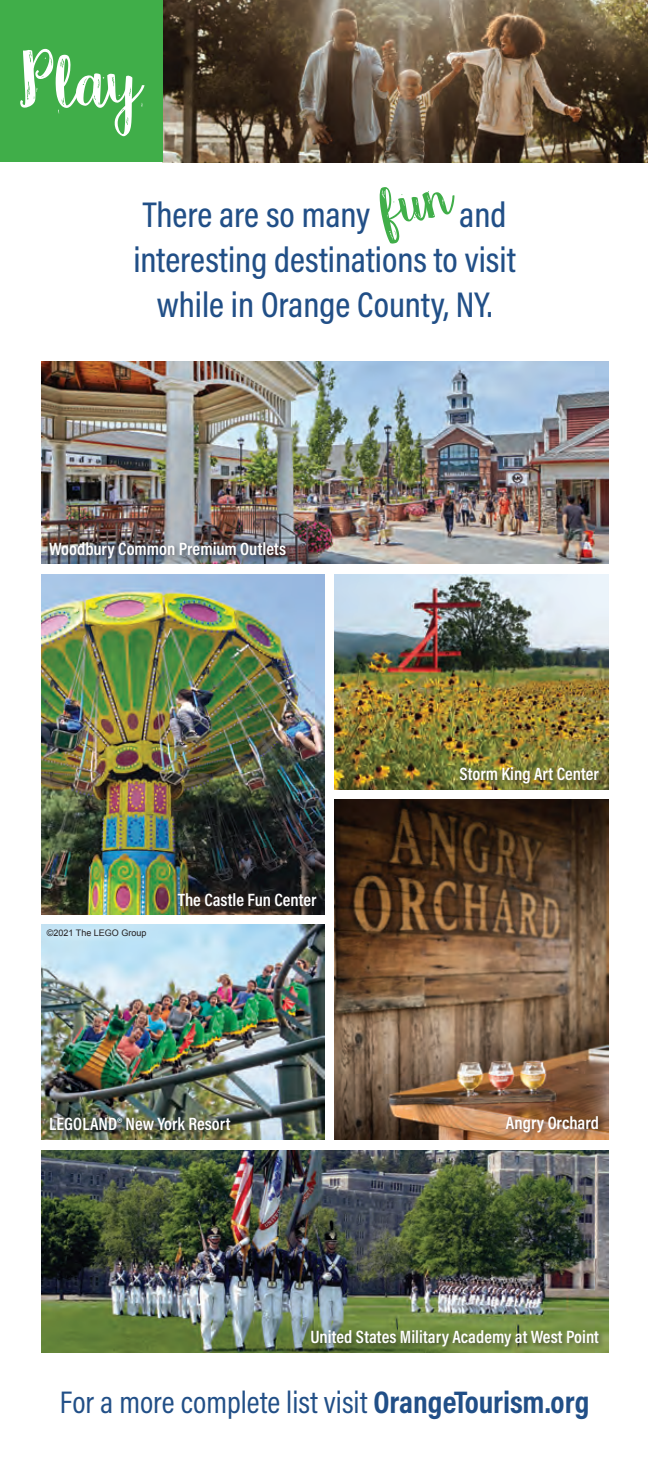
<style>
.page{position:relative;width:648px;height:1459px;background:#fff}
.page>*{position:absolute;margin:0;border:0;box-sizing:border-box;transform-origin:0 0}
.t1{font:74.25px "Country Chic";color:#fff}
.t2{font:500 36px "Acumin Pro Cond";color:#214f87}
.t3{font:31.5px "Acumin Pro Cond";color:#214f87}
.t4{font:600 18px "Acumin Pro Cond";color:#fff}
.t5{font:9px "Arial";color:#231f20}
.s1{font-weight:700}
</style>
<div class="page">
<img style="left:163px;top:0;width:485px;height:162px">
<div style="left:0;top:0;width:163px;height:162px;background:#40ae49"></div>
<img style="left:41px;top:1150px;width:567px;height:203px">
<img style="left:41px;top:574px;width:284px;height:340px">
<img style="left:335px;top:574px;width:273px;height:215px">
<img style="left:41px;top:361px;width:567px;height:203px">
<img style="left:335px;top:799px;width:273px;height:340px">
<img style="left:41px;top:924px;width:284px;height:215px">
<div style="left:310px;top:1327px;width:296px;height:25px;background:#231f20;opacity:.55"></div>
<div style="left:48px;top:539px;width:245px;height:25px;background:#231f20;opacity:.55"></div>
<div style="left:457px;top:765px;width:149px;height:24px;background:#231f20;opacity:.55"></div>
<div style="left:49px;top:1114px;width:188px;height:23px;background:#231f20;opacity:.55"></div>
<div style="left:504px;top:1114px;width:101px;height:25px;background:#231f20;opacity:.55"></div>
<div style="left:176px;top:890px;width:147px;height:22px;background:#231f20;opacity:.55"></div>
<h1 class="t1" style="left:18px;top:35px;width:128px">Play</h1>
<h2 class="t2" style="left:143px;top:191px;width:229px">There are so many</h2>
<h2 class="t2" style="left:459px;top:191px;width:49px">and</h2>
<h2 class="t2" style="left:133px;top:236px;width:384px">interesting destinations to visit</h2>
<h2 class="t2" style="left:157px;top:281px;width:337px">while in Orange County, NY.</h2>
<p class="t4" style="left:49px;top:537px;width:238px">Woodbury Common Premium Outlets</p>
<p class="t5" style="left:47px;top:927px;width:101px">©2021 The LEGO Group</p>
<p class="t4" style="left:178px;top:888px;width:140px">The Castle Fun Center</p>
<p class="t4" style="left:459px;top:762px;width:141px">Storm King Art Center</p>
<p class="t4" style="left:49px;top:1111px;width:183px">LEGOLAND® New York Resort</p>
<p class="t4" style="left:506px;top:1111px;width:95px">Angry Orchard</p>
<p class="t4" style="left:310px;top:1324px;width:290px">United States Military Academy at West Point</p>
<h3 class="t3" style="left:60px;top:1381px;width:531px">For a more complete list visit <span class="s1">OrangeTourism.org</span></h3>
</div>
